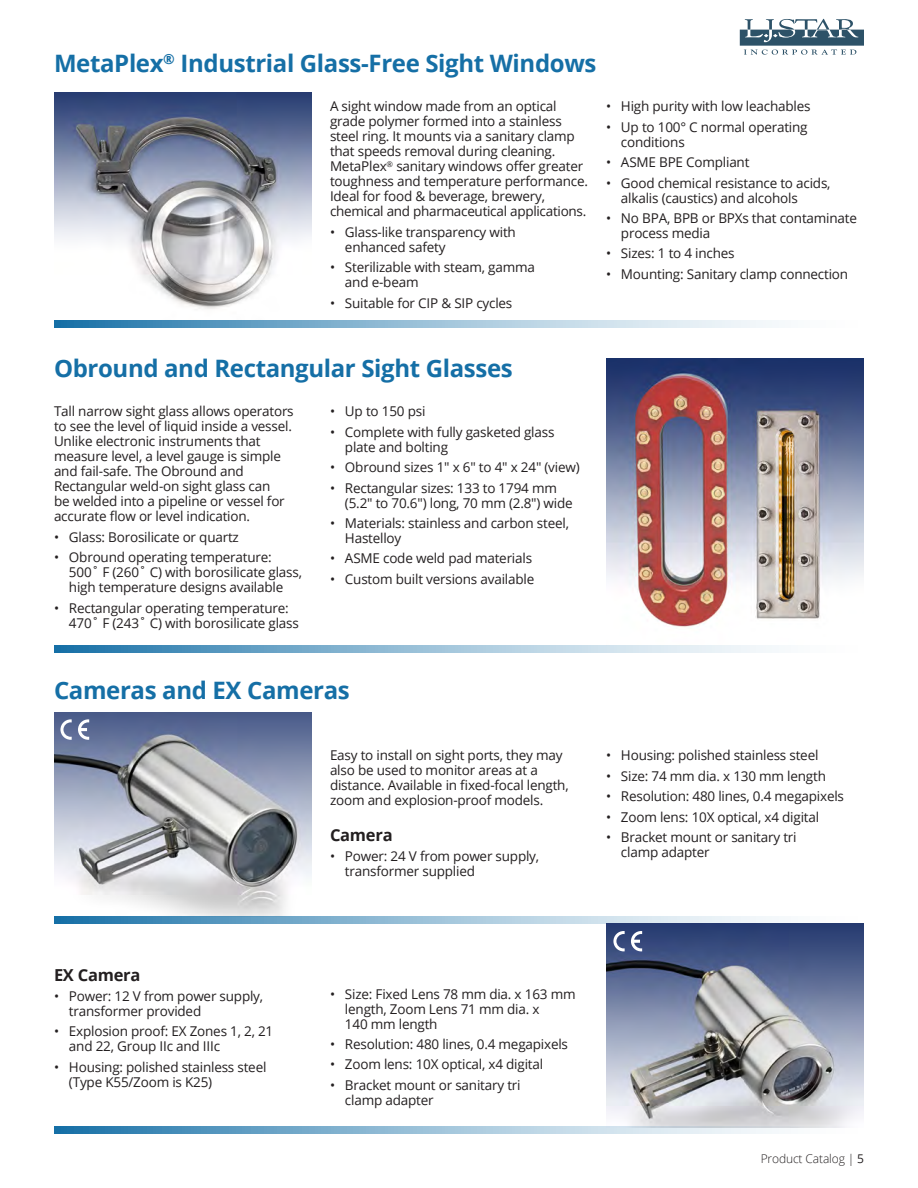
<style>
.page{position:relative;width:918px;height:1188px;background:#fff}
.page>*{position:absolute;margin:0;border:0;box-sizing:border-box;transform-origin:0 0}
.t1{font:700 24px "Open Sans";letter-spacing:-.015em;color:#156fa6}
.t2{font:700 16.5px "Open Sans";letter-spacing:-.015em;color:#231f20}
.t3{font:13.5px/15px "Open Sans";letter-spacing:-.015em;color:#231f20}
.t4{font:300 12px "Open Sans";letter-spacing:-.01em;color:#231f20}
.s1{font-weight:400}
</style>
<div class="page">
<img style="left:54px;top:92px;width:257px;height:217px">
<svg style="left:54px;top:320px;width:725px;height:7px;background:#93bcd5"></svg>
<img style="left:606px;top:358px;width:257px;height:269px">
<svg style="left:54px;top:645px;width:725px;height:7px;background:#93bcd5"></svg>
<img style="left:55px;top:712px;width:257px;height:204px">
<svg style="left:54px;top:916px;width:725px;height:7px;background:#93bcd5"></svg>
<img style="left:606px;top:923px;width:257px;height:204px">
<svg style="left:54px;top:1127px;width:791px;height:7px;background:#9ac0d7"></svg>
<svg style="left:740px;top:19px;width:124px;height:36px"></svg>
<svg style="left:60px;top:719px;width:12px;height:21px"></svg>
<svg style="left:78px;top:719px;width:11px;height:21px"></svg>
<svg style="left:613px;top:931px;width:12px;height:20px"></svg>
<svg style="left:631px;top:931px;width:11px;height:20px"></svg>
<p class="t1" style="left:54px;top:47px;width:544px">MetaPlex<sup>®</sup> Industrial Glass-Free Sight Windows</p>
<p class="t3" style="left:330px;top:99px;width:260px">A sight window made from an optical grade polymer formed into a stainless steel ring. It mounts via a sanitary clamp that speeds removal during cleaning.<br>MetaPlex<sup>®</sup> sanitary windows offer greater toughness and temperature performance.<br>Ideal for food &amp; beverage, brewery, chemical and pharmaceutical applications.</p>
<p class="t3" style="left:345px;top:224px;width:172px;text-indent:-15px">• Glass-like transparency with enhanced safety</p>
<p class="t3" style="left:345px;top:259px;width:191px;text-indent:-15px">• Sterilizable with steam, gamma and e-beam</p>
<p class="t3" style="left:330px;top:295px;width:184px">• Suitable for CIP &amp; SIP cycles</p>
<p class="t3" style="left:606px;top:99px;width:206px">• High purity with low leachables</p>
<p class="t3" style="left:621px;top:119px;width:188px;text-indent:-15px">• Up to 100° C normal operating conditions</p>
<p class="t3" style="left:606px;top:154px;width:145px">• ASME BPE Compliant</p>
<p class="t3" style="left:621px;top:175px;width:211px;text-indent:-15px">• Good chemical resistance to acids, alkalis (caustics) and alcohols</p>
<p class="t3" style="left:621px;top:210px;width:237px;text-indent:-15px">• No BPA, BPB or BPXs that contaminate process media</p>
<p class="t3" style="left:606px;top:246px;width:130px">• Sizes: 1 to 4 inches</p>
<p class="t3" style="left:606px;top:266px;width:244px">• Mounting: Sanitary clamp connection</p>
<p class="t1" style="left:54px;top:351px;width:460px">Obround and Rectangular Sight Glasses</p>
<p class="t3" style="left:54px;top:404px;width:241px">Tall narrow sight glass allows operators to see the level of liquid inside a vessel.<br>Unlike electronic instruments that measure level, a level gauge is simple and fail-safe. The Obround and Rectangular weld-on sight glass can<br>be welded into a pipeline or vessel for accurate flow or level indication.</p>
<p class="t3" style="left:54px;top:529px;width:186px">• Glass: Borosilicate or quartz</p>
<p class="t3" style="left:69px;top:549px;width:235px;text-indent:-15px">• Obround operating temperature:<br>500˚ F (260˚ C) with borosilicate glass, high temperature designs available</p>
<p class="t3" style="left:69px;top:600px;width:231px;text-indent:-15px">• Rectangular operating temperature:<br>470˚ F (243˚ C) with borosilicate glass</p>
<p class="t3" style="left:330px;top:404px;width:97px">• Up to 150 psi</p>
<p class="t3" style="left:345px;top:424px;width:211px;text-indent:-15px">• Complete with fully gasketed glass plate and bolting</p>
<p class="t3" style="left:330px;top:459px;width:251px">• Obround sizes 1" x 6" to 4" x 24" (view)</p>
<p class="t3" style="left:345px;top:480px;width:229px;text-indent:-15px">• Rectangular sizes: 133 to 1794 mm (5.2" to 70.6") long, 70 mm (2.8") wide</p>
<p class="t3" style="left:345px;top:515px;width:226px;text-indent:-15px">• Materials: stainless and carbon steel,<br>Hastelloy</p>
<p class="t3" style="left:330px;top:551px;width:204px">• ASME code weld pad materials</p>
<p class="t3" style="left:330px;top:571px;width:206px">• Custom built versions available</p>
<p class="t1" style="left:54px;top:673px;width:297px">Cameras and EX Cameras</p>
<p class="t3" style="left:330px;top:748px;width:240px">Easy to install on sight ports, they may also be used to monitor areas at a distance. Available in fixed-focal length, zoom and explosion-proof models.</p>
<p class="t2" style="left:330px;top:823px;width:64px">Camera</p>
<p class="t3" style="left:345px;top:848px;width:196px;text-indent:-15px">• Power: 24 V from power supply, transformer supplied</p>
<p class="t3" style="left:606px;top:748px;width:214px">• Housing: polished stainless steel</p>
<p class="t3" style="left:606px;top:768px;width:222px">• Size: 74 mm dia. x 130 mm length</p>
<p class="t3" style="left:606px;top:788px;width:240px">• Resolution: 480 lines, 0.4 megapixels</p>
<p class="t3" style="left:606px;top:809px;width:215px">• Zoom lens: 10X optical, x4 digital</p>
<p class="t3" style="left:621px;top:829px;width:177px;text-indent:-15px">• Bracket mount or sanitary tri clamp adapter</p>
<p class="t2" style="left:54px;top:963px;width:88px">EX Camera</p>
<p class="t3" style="left:69px;top:988px;width:196px;text-indent:-15px">• Power: 12 V from power supply, transformer provided</p>
<p class="t3" style="left:69px;top:1024px;width:206px;text-indent:-15px">• Explosion proof: EX Zones 1, 2, 21 and 22, Group IIc and IIIc</p>
<p class="t3" style="left:69px;top:1059px;width:199px;text-indent:-15px">• Housing: polished stainless steel (Type K55/Zoom is K25)</p>
<p class="t3" style="left:345px;top:986px;width:232px;text-indent:-15px">• Size: Fixed Lens 78 mm dia. x 163 mm length, Zoom Lens 71 mm dia. x<br>140 mm length</p>
<p class="t3" style="left:330px;top:1036px;width:240px">• Resolution: 480 lines, 0.4 megapixels</p>
<p class="t3" style="left:330px;top:1057px;width:215px">• Zoom lens: 10X optical, x4 digital</p>
<p class="t3" style="left:345px;top:1077px;width:177px;text-indent:-15px">• Bracket mount or sanitary tri clamp adapter</p>
<p class="t4" style="left:761px;top:1151px;width:105px">Product Catalog | <span class="s1">5</span></p>
</div>
